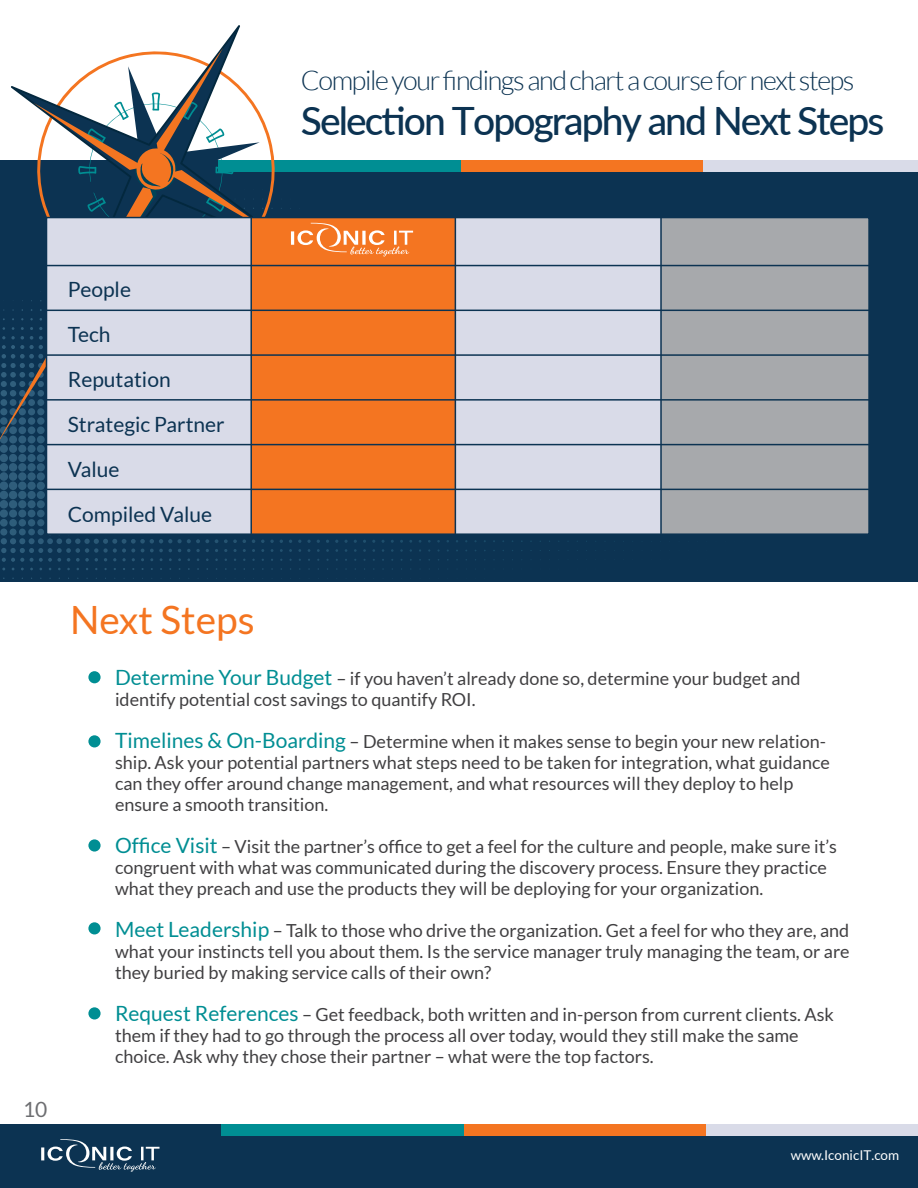
<style>
.page{position:relative;width:918px;height:1188px;background:#fff}
.page>*{position:absolute;margin:0;border:0;box-sizing:border-box;transform-origin:0 0}
.t1{font:500 39px "Lato";letter-spacing:-.05em;color:#0c3352}
.t2{font:39px "Lato";color:#f47521}
.t3{font:300 27px "Lato";letter-spacing:-.05em;color:#0c3352}
.t4{font:21px/45px "Lato";color:#0c3352}
.t5{font:21px "Lato";color:#6d6e71}
.t6{font:18px/21px "Lato";color:#414042}
.t7{font:13.5px "Lato";color:#fff}
.s1{font-size:21px;color:#008e93}
</style>
<div class="page">
<div style="left:0;top:1136px;width:918px;height:52px;background:#0c3352"></div>
<div style="left:0;top:1125px;width:222px;height:11px;background:#0c3352"></div>
<div style="left:221px;top:1125px;width:244px;height:11px;background:#008e93"></div>
<div style="left:464px;top:1125px;width:244px;height:11px;background:#f47521"></div>
<div style="left:707px;top:1125px;width:211px;height:11px;background:#d9dbe8"></div>
<svg style="left:41px;top:1139px;width:119px;height:33px"></svg>
<div style="left:0;top:172px;width:918px;height:410px;background:#0c3352"></div>
<svg style="left:37px;top:473px;width:71px;height:106px"></svg>
<div style="left:218px;top:160px;width:244px;height:12px;background:#008e93"></div>
<div style="left:461px;top:160px;width:244px;height:12px;background:#f47521"></div>
<div style="left:704px;top:160px;width:214px;height:12px;background:#d9dbe8"></div>
<div style="left:88px;top:671px;width:13px;height:12px;background:#008e93;border-radius:50%"></div>
<div style="left:88px;top:735px;width:13px;height:12px;background:#008e93;border-radius:50%"></div>
<svg style="left:88px;top:839px;width:13px;height:13px"></svg>
<div style="left:88px;top:922px;width:13px;height:12px;background:#008e93;border-radius:50%"></div>
<svg style="left:88px;top:1007px;width:13px;height:13px"></svg>
<svg style="left:0;top:48px;width:275px;height:401px"></svg>
<svg style="left:45px;top:216px;width:824px;height:320px;background:#cdb2a7"></svg>
<hr style="left:250px;top:218px;width:2px;height:316px;background:#0c3352">
<hr style="left:455px;top:218px;width:1px;height:316px;background:#0c3352">
<hr style="left:660px;top:218px;width:2px;height:316px;background:#0c3352">
<hr style="left:46px;top:265px;width:823px;height:1px;background:#0c3352">
<hr style="left:46px;top:310px;width:823px;height:1px;background:#0c3352">
<hr style="left:46px;top:354px;width:823px;height:2px;background:#0c3352">
<hr style="left:46px;top:399px;width:823px;height:2px;background:#0c3352">
<hr style="left:46px;top:444px;width:823px;height:1px;background:#0c3352">
<hr style="left:46px;top:489px;width:823px;height:1px;background:#0c3352">
<hr style="left:291px;top:231px;width:3px;height:14px;background:#fff">
<svg style="left:298px;top:223px;width:115px;height:34px;background:#f58f4b"></svg>
<h2 class="t3" style="left:301px;top:66px;width:555px">Compile your findings and chart a course for next steps</h2>
<h1 class="t1" style="left:301px;top:93px;width:585px">Selection Topography and Next Steps</h1>
<p class="t4" style="left:68px;top:267px;width:158px">People<br>Tech<br>Reputation<br>Strategic Partner<br>Value<br>Compiled Value</p>
<p class="t5" style="left:23px;top:1098px;width:26px">10</p>
<h1 class="t2" style="left:70px;top:598px;width:186px">Next Steps</h1>
<p class="t6" style="left:115px;top:668px;width:687px"><span class="s1">Determine Your Budget</span> – if you haven’t already done so, determine your budget and identify potential cost savings to quantify ROI.</p>
<p class="t6" style="left:115px;top:731px;width:716px"><span class="s1">Timelines &amp; On-Boarding</span> – Determine when it makes sense to begin your new relation&shy;ship. Ask your potential partners what steps need to be taken for integration, what guidance can they offer around change management, and what resources will they deploy to help ensure a smooth transition.</p>
<p class="t6" style="left:115px;top:836px;width:724px"><span class="s1">Office Visit</span> – Visit the partner’s office to get a feel for the culture and people, make sure it’s congruent with what was communicated during the discovery process. Ensure they practice what they preach and use the products they will be deploying for your organization.</p>
<p class="t6" style="left:115px;top:920px;width:736px;text-align:justify"><span class="s1">Meet Leadership</span> – Talk to those who drive the organization. Get a feel for who they are, and what your instincts tell you about them. Is the service manager truly managing the team, or are they buried by making service calls of their own?</p>
<p class="t6" style="left:115px;top:1004px;width:720px"><span class="s1">Request References</span> – Get feedback, both written and in-person from current clients. Ask them if they had to go through the process all over today, would they still make the same choice. Ask why they chose their partner – what were the top factors.</p>
<p class="t7" style="left:791px;top:1148px;width:110px">www.IconicIT.com</p>
</div>
